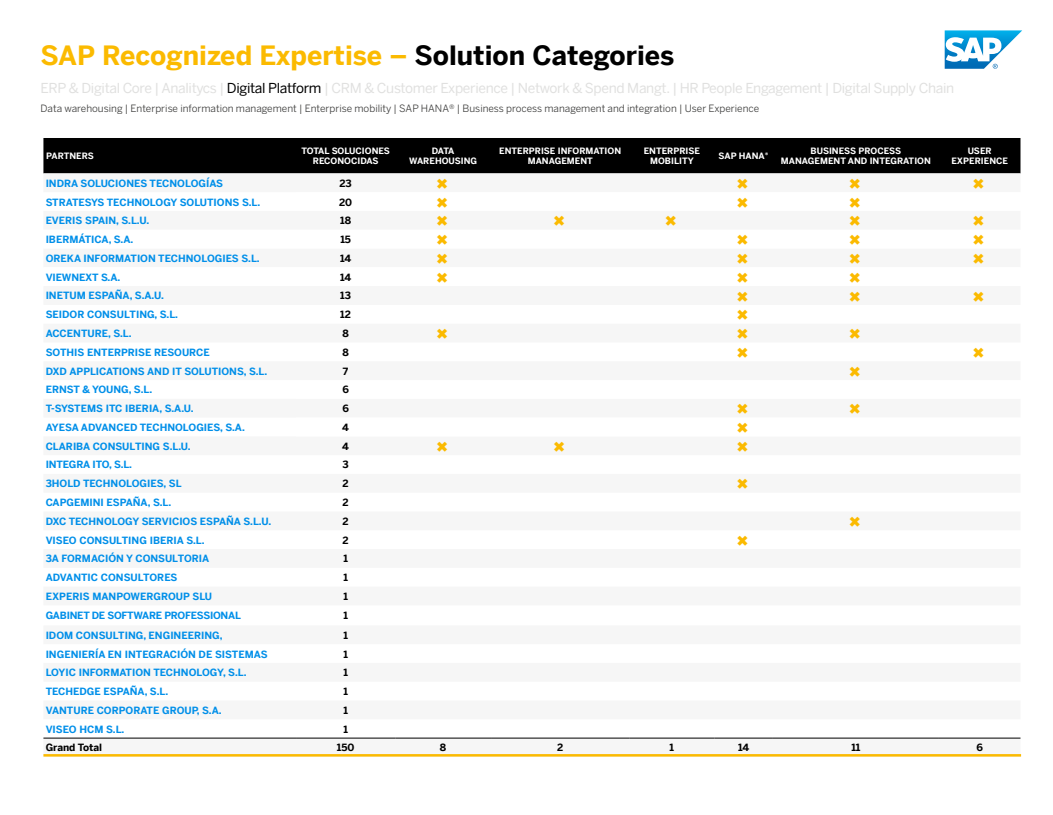
<style>
.page{position:relative;width:1053px;height:815px;background:#fff}
.page>*{position:absolute;margin:0;border:0;box-sizing:border-box;transform-origin:0 0}
.t1{font:700 26.62px "Benton Sans";color:#fbba00}
.t2{font:15px "Monotype Sorts";color:#fbba00}
.t3{font:13.75px "Benton Sans";letter-spacing:-.025em;color:#e0e0df}
.t4{font:700 10px "Benton Sans";color:#008fe9}
.t5{font:10px "Benton Sans";color:#3c3c3b}
.t6{font:700 10px "Benton Sans";color:#000}
.t7{font:700 10px "Benton Sans";letter-spacing:-.025em;color:#008fe9}
.t8{font:700 8.75px/10.5px "Benton Sans";color:#fff;text-align:center}
.s1{color:#000}
</style>
<div class="page">
<div style="left:43px;top:138px;width:977px;height:35px;background:#000"></div>
<hr style="left:395px;top:738px;width:96px;height:1px;background:#000">
<hr style="left:491px;top:738px;width:138px;height:1px;background:#000">
<hr style="left:629px;top:738px;width:85px;height:1px;background:#000">
<hr style="left:714px;top:738px;width:58px;height:1px;background:#000">
<hr style="left:772px;top:738px;width:166px;height:1px;background:#000">
<hr style="left:938px;top:738px;width:82px;height:1px;background:#000">
<hr style="left:43px;top:738px;width:253px;height:1px;background:#000">
<hr style="left:296px;top:738px;width:99px;height:1px;background:#000">
<hr style="left:43px;top:754px;width:977px;height:3px;background:#fbba00">
<svg style="left:944px;top:30px;width:78px;height:39px"></svg>
<h1 class="t1" style="left:41px;top:32px;width:635px">SAP Recognized Expertise – <span class="s1">Solution Categories</span></h1>
<h3 class="t3" style="left:41px;top:76px;width:915px">ERP &amp; Digital Core | Analitycs | <span class="s1">Digital Platform</span> | CRM &amp; Customer Experience | Network &amp; Spend Mangt. | HR People Engagement | Digital Supply Chain</h3>
<p class="t5" style="left:41px;top:102px;width:720px">Data warehousing | Enterprise information management | Enterprise mobility | SAP HANA® | Business process management and integration | User Experience</p>
<p class="t8" style="left:46px;top:150px;width:49px">PARTNERS</p>
<p class="t8" style="left:301px;top:145px;width:90px">TOTAL SOLUCIONES<br>RECONOCIDAS</p>
<p class="t8" style="left:409px;top:145px;width:70px">DATA<br>WAREHOUSING</p>
<p class="t8" style="left:499px;top:145px;width:123px">ENTERPRISE INFORMATION<br>MANAGEMENT</p>
<p class="t8" style="left:643px;top:145px;width:58px">ENTERPRISE<br>MOBILITY</p>
<p class="t8" style="left:718px;top:150px;width:52px">SAP HANA®</p>
<p class="t8" style="left:781px;top:145px;width:151px">BUSINESS PROCESS<br>MANAGEMENT AND INTEGRATION</p>
<p class="t8" style="left:951px;top:145px;width:58px">USER<br>EXPERIENCE</p>
<p class="t4" style="left:46px;top:174px;width:179px">INDRA SOLUCIONES TECNOLOGÍAS</p>
<p class="t6" style="left:339px;top:174px;width:14px">23</p>
<h2 class="t2" style="left:436px;top:177px;width:15px">6</h2>
<h2 class="t2" style="left:736px;top:177px;width:15px">6</h2>
<h2 class="t2" style="left:849px;top:177px;width:15px">6</h2>
<h2 class="t2" style="left:972px;top:177px;width:15px">6</h2>
<p class="t4" style="left:46px;top:193px;width:216px">STRATESYS TECHNOLOGY SOLUTIONS S.L.</p>
<p class="t6" style="left:339px;top:193px;width:14px">20</p>
<h2 class="t2" style="left:436px;top:196px;width:15px">6</h2>
<h2 class="t2" style="left:736px;top:196px;width:15px">6</h2>
<h2 class="t2" style="left:849px;top:196px;width:15px">6</h2>
<p class="t4" style="left:46px;top:212px;width:105px">EVERIS SPAIN, S.L.U.</p>
<p class="t6" style="left:340px;top:212px;width:12px">18</p>
<h2 class="t2" style="left:436px;top:214px;width:15px">6</h2>
<h2 class="t2" style="left:553px;top:214px;width:15px">6</h2>
<h2 class="t2" style="left:665px;top:214px;width:15px">6</h2>
<h2 class="t2" style="left:849px;top:214px;width:15px">6</h2>
<h2 class="t2" style="left:972px;top:214px;width:15px">6</h2>
<p class="t4" style="left:46px;top:231px;width:89px">IBERMÁTICA, S.A.</p>
<p class="t6" style="left:340px;top:231px;width:12px">15</p>
<h2 class="t2" style="left:436px;top:233px;width:15px">6</h2>
<h2 class="t2" style="left:736px;top:233px;width:15px">6</h2>
<h2 class="t2" style="left:849px;top:233px;width:15px">6</h2>
<h2 class="t2" style="left:972px;top:233px;width:15px">6</h2>
<p class="t4" style="left:46px;top:250px;width:215px">OREKA INFORMATION TECHNOLOGIES S.L.</p>
<p class="t6" style="left:340px;top:250px;width:13px">14</p>
<h2 class="t2" style="left:436px;top:252px;width:15px">6</h2>
<h2 class="t2" style="left:736px;top:252px;width:15px">6</h2>
<h2 class="t2" style="left:849px;top:252px;width:15px">6</h2>
<h2 class="t2" style="left:972px;top:252px;width:15px">6</h2>
<p class="t4" style="left:46px;top:268px;width:76px">VIEWNEXT S.A.</p>
<p class="t6" style="left:340px;top:268px;width:13px">14</p>
<h2 class="t2" style="left:436px;top:271px;width:15px">6</h2>
<h2 class="t2" style="left:736px;top:271px;width:15px">6</h2>
<h2 class="t2" style="left:849px;top:271px;width:15px">6</h2>
<p class="t4" style="left:46px;top:287px;width:120px">INETUM ESPAÑA, S.A.U.</p>
<p class="t6" style="left:340px;top:287px;width:12px">13</p>
<h2 class="t2" style="left:736px;top:289px;width:15px">6</h2>
<h2 class="t2" style="left:849px;top:289px;width:15px">6</h2>
<h2 class="t2" style="left:972px;top:289px;width:15px">6</h2>
<p class="t4" style="left:46px;top:306px;width:134px">SEIDOR CONSULTING, S.L.</p>
<p class="t6" style="left:340px;top:306px;width:12px">12</p>
<h2 class="t2" style="left:736px;top:308px;width:15px">6</h2>
<p class="t4" style="left:46px;top:325px;width:87px">ACCENTURE, S.L.</p>
<p class="t6" style="left:342px;top:325px;width:8px">8</p>
<h2 class="t2" style="left:436px;top:327px;width:15px">6</h2>
<h2 class="t2" style="left:736px;top:327px;width:15px">6</h2>
<h2 class="t2" style="left:849px;top:327px;width:15px">6</h2>
<p class="t4" style="left:46px;top:343px;width:166px">SOTHIS ENTERPRISE RESOURCE</p>
<p class="t6" style="left:342px;top:343px;width:8px">8</p>
<h2 class="t2" style="left:736px;top:346px;width:15px">6</h2>
<h2 class="t2" style="left:972px;top:346px;width:15px">6</h2>
<p class="t4" style="left:46px;top:362px;width:223px">DXD APPLICATIONS AND IT SOLUTIONS, S.L.</p>
<p class="t6" style="left:343px;top:362px;width:7px">7</p>
<h2 class="t2" style="left:849px;top:365px;width:15px">6</h2>
<p class="t4" style="left:46px;top:381px;width:108px">ERNST &amp; YOUNG, S.L.</p>
<p class="t6" style="left:342px;top:381px;width:8px">6</p>
<p class="t4" style="left:46px;top:400px;width:149px">T-SYSTEMS ITC IBERIA, S.A.U.</p>
<p class="t6" style="left:342px;top:400px;width:8px">6</p>
<h2 class="t2" style="left:736px;top:402px;width:15px">6</h2>
<h2 class="t2" style="left:849px;top:402px;width:15px">6</h2>
<p class="t4" style="left:46px;top:419px;width:201px">AYESA ADVANCED TECHNOLOGIES, S.A.</p>
<p class="t6" style="left:342px;top:419px;width:8px">4</p>
<h2 class="t2" style="left:736px;top:421px;width:15px">6</h2>
<p class="t4" style="left:46px;top:437px;width:146px">CLARIBA CONSULTING S.L.U.</p>
<p class="t6" style="left:342px;top:437px;width:8px">4</p>
<h2 class="t2" style="left:436px;top:440px;width:15px">6</h2>
<h2 class="t2" style="left:553px;top:440px;width:15px">6</h2>
<h2 class="t2" style="left:736px;top:440px;width:15px">6</h2>
<p class="t4" style="left:46px;top:456px;width:88px">INTEGRA ITO, S.L.</p>
<p class="t6" style="left:342px;top:456px;width:8px">3</p>
<p class="t4" style="left:46px;top:475px;width:137px">3HOLD TECHNOLOGIES, SL</p>
<p class="t6" style="left:342px;top:475px;width:8px">2</p>
<h2 class="t2" style="left:736px;top:477px;width:15px">6</h2>
<p class="t4" style="left:46px;top:494px;width:127px">CAPGEMINI ESPAÑA, S.L.</p>
<p class="t6" style="left:342px;top:494px;width:8px">2</p>
<p class="t4" style="left:46px;top:512px;width:227px">DXC TECHNOLOGY SERVICIOS ESPAÑA S.L.U.</p>
<p class="t6" style="left:342px;top:512px;width:8px">2</p>
<h2 class="t2" style="left:849px;top:515px;width:15px">6</h2>
<p class="t4" style="left:46px;top:531px;width:160px">VISEO CONSULTING IBERIA S.L.</p>
<p class="t6" style="left:342px;top:531px;width:8px">2</p>
<h2 class="t2" style="left:736px;top:534px;width:15px">6</h2>
<p class="t4" style="left:46px;top:550px;width:165px">3A FORMACIÓN Y CONSULTORIA</p>
<p class="t6" style="left:343px;top:550px;width:6px">1</p>
<p class="t4" style="left:46px;top:569px;width:133px">ADVANTIC CONSULTORES</p>
<p class="t6" style="left:343px;top:569px;width:6px">1</p>
<p class="t4" style="left:46px;top:588px;width:168px">EXPERIS MANPOWERGROUP SLU</p>
<p class="t6" style="left:343px;top:588px;width:6px">1</p>
<p class="t7" style="left:46px;top:607px;width:197px">GABINET DE SOFTWARE PROFESSIONAL</p>
<p class="t6" style="left:343px;top:607px;width:6px">1</p>
<p class="t4" style="left:46px;top:626px;width:178px">IDOM CONSULTING, ENGINEERING,</p>
<p class="t6" style="left:343px;top:626px;width:6px">1</p>
<p class="t4" style="left:46px;top:645px;width:223px">INGENIERÍA EN INTEGRACIÓN DE SISTEMAS</p>
<p class="t6" style="left:343px;top:645px;width:6px">1</p>
<p class="t4" style="left:46px;top:664px;width:202px">LOYIC INFORMATION TECHNOLOGY, S.L.</p>
<p class="t6" style="left:343px;top:664px;width:6px">1</p>
<p class="t4" style="left:46px;top:683px;width:124px">TECHEDGE ESPAÑA, S.L.</p>
<p class="t6" style="left:343px;top:683px;width:6px">1</p>
<p class="t4" style="left:46px;top:701px;width:177px">VANTURE CORPORATE GROUP, S.A.</p>
<p class="t6" style="left:343px;top:701px;width:6px">1</p>
<p class="t4" style="left:46px;top:720px;width:80px">VISEO HCM S.L.</p>
<p class="t6" style="left:343px;top:720px;width:6px">1</p>
<p class="t6" style="left:46px;top:739px;width:58px">Grand Total</p>
<p class="t6" style="left:337px;top:739px;width:19px">150</p>
<p class="t6" style="left:440px;top:739px;width:8px">8</p>
<p class="t6" style="left:557px;top:739px;width:8px">2</p>
<p class="t6" style="left:669px;top:739px;width:6px">1</p>
<p class="t6" style="left:738px;top:739px;width:13px">14</p>
<p class="t6" style="left:851px;top:739px;width:11px">11</p>
<p class="t6" style="left:976px;top:739px;width:8px">6</p>
</div>
